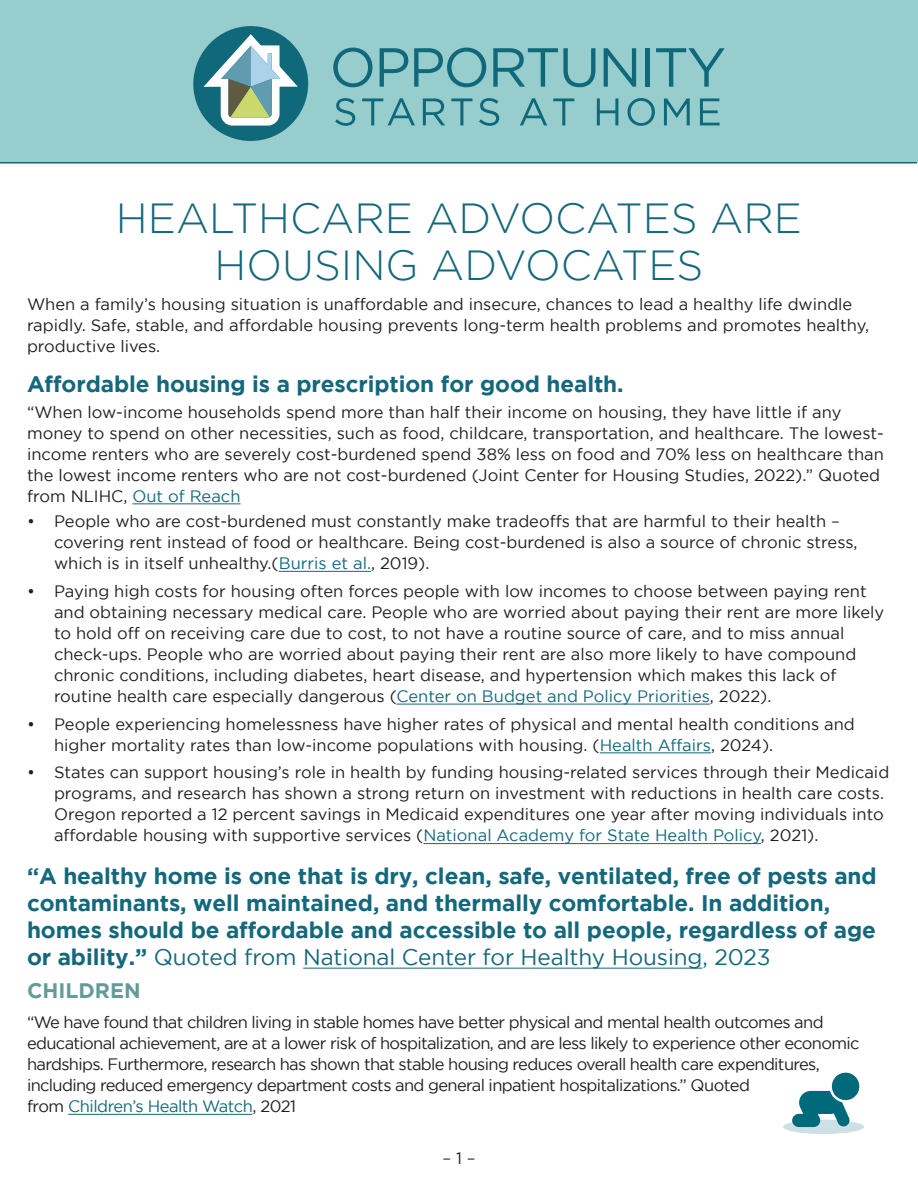
<style>
.page{position:relative;width:918px;height:1188px;background:#fff}
.page>*{position:absolute;margin:0;border:0;box-sizing:border-box;transform-origin:0 0}
.Heading_1{font:300 42px/46.5px "Gotham";color:#14687b;text-align:center}
.Heading_2{font:700 22.5px/27px "Gotham";letter-spacing:-.005em;color:#14687b}
.Heading_3{font:700 21px "Gotham";color:#669a9a}
.t1{font:16.5px/21px "Gotham";color:#231f20}
.t2{font:16.5px/21px "Gotham";letter-spacing:-.04em;color:#231f20}
.s1{color:#14687b}
.s2{font-weight:400}
</style>
<div class="page">
<div style="left:0;top:0;width:918px;height:162px;background:#97cdcd"></div>
<div style="left:193px;top:26px;width:115px;height:115px;background:#10687b;border-radius:50%"></div>
<svg style="left:195px;top:28px;width:112px;height:101px"></svg>
<svg style="left:335px;top:98px;width:20px;height:28px"></svg>
<svg style="left:362px;top:98px;width:53px;height:27px"></svg>
<svg style="left:423px;top:98px;width:22px;height:27px"></svg>
<svg style="left:451px;top:98px;width:21px;height:27px"></svg>
<svg style="left:479px;top:98px;width:20px;height:28px"></svg>
<svg style="left:520px;top:98px;width:27px;height:27px"></svg>
<svg style="left:553px;top:98px;width:21px;height:27px"></svg>
<svg style="left:597px;top:98px;width:21px;height:27px"></svg>
<svg style="left:627px;top:98px;width:28px;height:28px"></svg>
<svg style="left:664px;top:98px;width:26px;height:27px"></svg>
<svg style="left:700px;top:98px;width:20px;height:27px"></svg>
<svg style="left:333px;top:48px;width:40px;height:39px"></svg>
<svg style="left:380px;top:48px;width:28px;height:39px"></svg>
<svg style="left:414px;top:48px;width:72px;height:39px"></svg>
<svg style="left:493px;top:48px;width:102px;height:39px"></svg>
<svg style="left:604px;top:48px;width:32px;height:39px"></svg>
<div style="left:645px;top:48px;width:5px;height:39px;background:#10687b"></div>
<svg style="left:656px;top:48px;width:69px;height:39px"></svg>
<hr style="left:0;top:162px;width:917px;height:2px;background:#14687b">
<hr style="left:132px;top:504px;width:109px;height:1px;background:#14687b">
<hr style="left:279px;top:571px;width:92px;height:1px;background:#14687b">
<hr style="left:396px;top:704px;width:314px;height:1px;background:#14687b">
<hr style="left:600px;top:753px;width:111px;height:1px;background:#14687b">
<hr style="left:423px;top:843px;width:338px;height:1px;background:#14687b">
<hr style="left:303px;top:968px;width:399px;height:1px;background:#14687b">
<hr style="left:68px;top:1114px;width:184px;height:1px;background:#14687b">
<div style="left:783px;top:1120px;width:81px;height:14px;background:#cce0e6;border-radius:50%"></div>
<svg style="left:792px;top:1091px;width:58px;height:36px"></svg>
<div style="left:832px;top:1073px;width:27px;height:27px;background:#00697a;border-radius:50%"></div>
<p class="Heading_1" style="left:116px;top:195px;width:688px">HEALTHCARE ADVOCATES ARE<br>HOUSING ADVOCATES</p>
<p class="t1" style="left:27px;top:293px;width:844px">When a family’s housing situation is unaffordable and insecure, chances to lead a healthy life dwindle rapidly. Safe, stable, and affordable housing prevents long-term health problems and promotes healthy, productive lives.</p>
<p class="Heading_2" style="left:27px;top:370px;width:598px">Affordable housing is a prescription for good health.</p>
<p class="t1" style="left:27px;top:401px;width:858px">“When low-income households spend more than half their income on housing, they have little if any money to spend on other necessities, such as food, childcare, transportation, and healthcare. The lowest&shy;income renters who are severely cost-burdened spend 38% less on food and 70% less on healthcare than the lowest income renters who are not cost-burdened (Joint Center for Housing Studies, 2022).” Quoted from NLIHC, <span class="s1">Out of Reach</span></p>
<p class="t1" style="left:54px;top:511px;width:805px;text-indent:-27px">• People who are cost-burdened must constantly make tradeoffs that are harmful to their health – covering rent instead of food or healthcare. Being cost-burdened is also a source of chronic stress, which is in itself unhealthy.(<span class="s1">Burris et al.</span>, 2019).</p>
<p class="t1" style="left:54px;top:580px;width:832px;text-indent:-27px">• Paying high costs for housing often forces people with low incomes to choose between paying rent and obtaining necessary medical care. People who are worried about paying their rent are more likely to hold off on receiving care due to cost, to not have a routine source of care, and to miss annual check-ups. People who are worried about paying their rent are also more likely to have compound chronic conditions, including diabetes, heart disease, and hypertension which makes this lack of routine health care especially dangerous (<span class="s1">Center on Budget and Policy Priorities</span>, 2022).</p>
<p class="t1" style="left:54px;top:713px;width:802px;text-indent:-27px">• People experiencing homelessness have higher rates of physical and mental health conditions and higher mortality rates than low-income populations with housing. (<span class="s1">Health Affairs</span>, 2024).</p>
<p class="t1" style="left:54px;top:762px;width:837px;text-indent:-27px">• States can support housing’s role in health by funding housing-related services through their Medicaid programs, and research has shown a strong return on investment with reductions in health care costs.<br>Oregon reported a 12 percent savings in Medicaid expenditures one year after moving individuals into affordable housing with supportive services (<span class="s1">National Academy for State Health Policy</span>, 2021).</p>
<p class="Heading_2" style="left:27px;top:862px;width:851px">“A healthy home is one that is dry, clean, safe, ventilated, free of pests and contaminants, well maintained, and thermally comfortable. In addition, homes should be affordable and accessible to all people, regardless of age or ability.” <span class="s2">Quoted from National Center for Healthy Housing, 2023</span></p>
<p class="Heading_3" style="left:27px;top:979px;width:115px">CHILDREN</p>
<p class="t2" style="left:27px;top:1012px;width:834px">“We have found that children living in stable homes have better physical and mental health outcomes and educational achievement, are at a lower risk of hospitalization, and are less likely to experience other economic hardships. Furthermore, research has shown that stable housing reduces overall health care expenditures, including reduced emergency department costs and general inpatient hospitalizations.” Quoted<br>from <span class="s1">Children’s Health Watch</span>, 2021</p>
<p class="t1" style="left:442px;top:1147px;width:35px">– 1 –</p>
</div>
